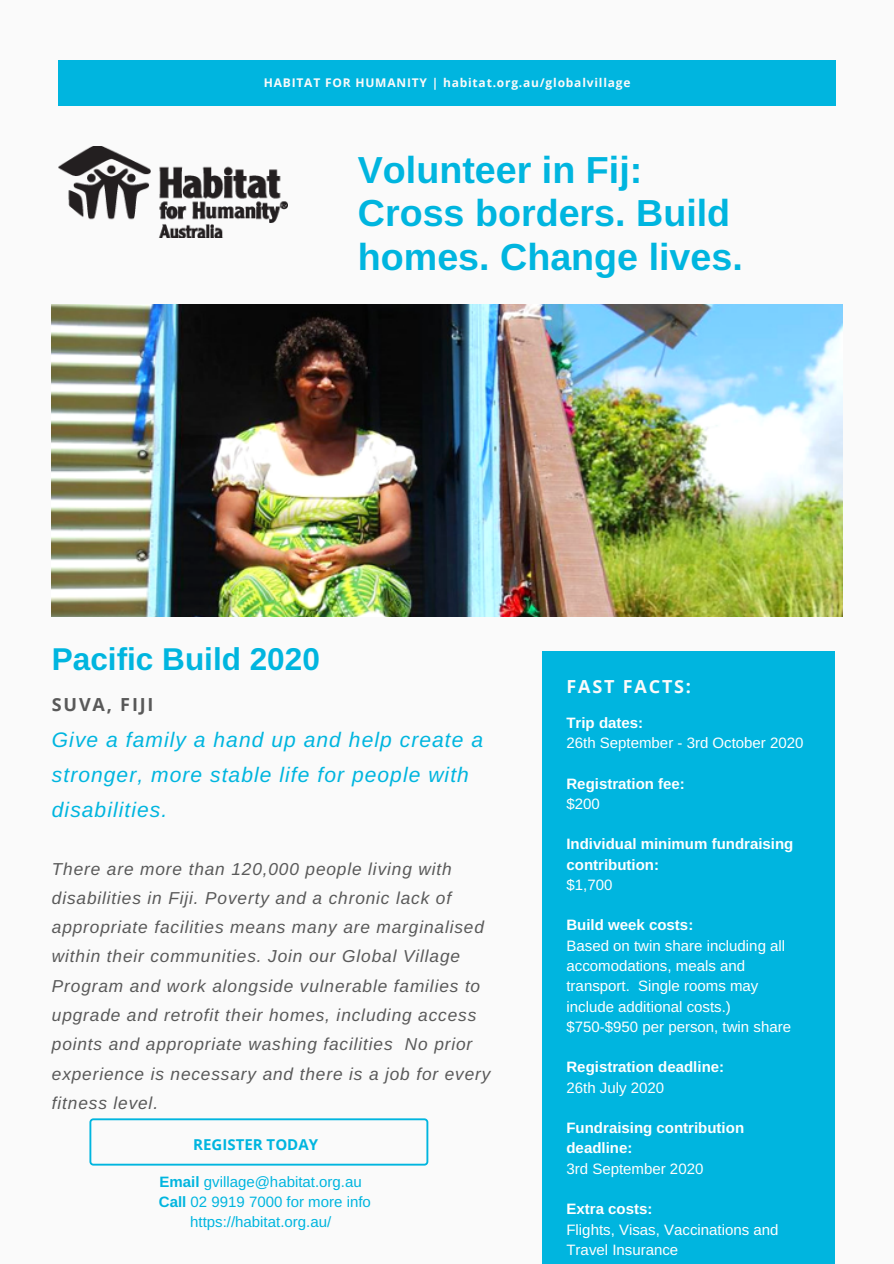
<style>
.page{position:relative;width:894px;height:1264px;background:#fff}
.page>*{position:absolute;margin:0;border:0;box-sizing:border-box;transform-origin:0 0}
.t1{font:700 37.65px/43.3px "Arimo";color:#00b5df}
.t2{font:700 31.5px "Arimo";color:#00b5df}
.t3{font:italic 21px/35px "Arimo";letter-spacing:.05em;color:#00b5df}
.t4{font:700 18px "Open Sans";letter-spacing:.1em;color:#fafafa}
.t5{font:700 18px "Open Sans";letter-spacing:.1em;color:#595959}
.t6{font:italic 17.25px/29.2px "Arimo";letter-spacing:.05em;color:#595959}
.t7{font:15px/20.2px "Arimo";color:#fff}
.t8{font:700 15px/20.2px "Arimo";color:#fff}
.t9{font:15px/20.2px "Arimo";color:#00b5df;text-align:center}
.t10{font:700 15px "Open Sans";color:#00b5df}
.t11{font:700 12px "Open Sans";letter-spacing:.065em;color:#fafafa}
.s1{font-weight:700}
</style>
<div class="page">
<div style="left:0;top:0;width:893px;height:1263px;background:#fafafa"></div>
<div style="left:59px;top:60px;width:776px;height:45px;background:#00b5df"></div>
<div style="left:541px;top:651px;width:293px;height:612px;background:#00b5df"></div>
<img style="left:52px;top:304px;width:790px;height:312px">
<svg style="left:89px;top:1118px;width:339px;height:47px"></svg>
<img style="left:59px;top:146px;width:228px;height:92px">
<p class="t11" style="left:264px;top:74px;width:368px">HABITAT FOR HUMANITY | habitat.org.au/globalvillage</p>
<h1 class="t1" style="left:358px;top:148px;width:386px">Volunteer in Fij:<br>Cross borders. Build homes. Change lives.</h1>
<h2 class="t2" style="left:52px;top:641px;width:269px">Pacific Build 2020</h2>
<p class="t5" style="left:52px;top:692px;width:103px">SUVA, FIJI</p>
<p class="t3" style="left:52px;top:722px;width:432px">Give a family a hand up and help create a stronger, more stable life for people with disabilities.</p>
<p class="t6" style="left:52px;top:853px;width:440px">There are more than 120,000 people living with disabilities in Fiji. Poverty and a chronic lack of appropriate facilities means many are marginalised within their communities. Join our Global Village Program and work alongside vulnerable families to upgrade and retrofit their homes, including access points and appropriate washing facilities No prior experience is necessary and there is a job for every fitness level.</p>
<p class="t10" style="left:193px;top:1134px;width:126px">REGISTER TODAY</p>
<p class="t9" style="left:159px;top:1171px;width:213px"><span class="s1">Email</span> gvillage@habitat.org.au<br><span class="s1">Call</span> 02 9919 7000 for more info https://habitat.org.au/</p>
<p class="t4" style="left:566px;top:673px;width:126px">FAST FACTS:</p>
<p class="t8" style="left:566px;top:712px;width:78px">Trip dates:</p>
<p class="t7" style="left:566px;top:732px;width:238px">26th September - 3rd October 2020</p>
<p class="t8" style="left:566px;top:773px;width:120px">Registration fee:</p>
<p class="t7" style="left:566px;top:793px;width:35px">$200</p>
<p class="t8" style="left:566px;top:834px;width:228px">Individual minimum fundraising contribution:</p>
<p class="t7" style="left:566px;top:874px;width:47px">$1,700</p>
<p class="t8" style="left:566px;top:915px;width:128px">Build week costs:</p>
<p class="t7" style="left:566px;top:935px;width:226px">Based on twin share including all accomodations, meals and transport. Single rooms may include additional costs.) $750-$950 per person, twin share</p>
<p class="t8" style="left:566px;top:1057px;width:159px">Registration deadline:</p>
<p class="t7" style="left:566px;top:1077px;width:99px">26th July 2020</p>
<p class="t8" style="left:566px;top:1117px;width:179px">Fundraising contribution deadline:</p>
<p class="t7" style="left:566px;top:1158px;width:138px">3rd September 2020</p>
<p class="t8" style="left:566px;top:1198px;width:87px">Extra costs:</p>
<p class="t7" style="left:566px;top:1219px;width:213px">Flights, Visas, Vaccinations and<br>Travel Insurance</p>
</div>
